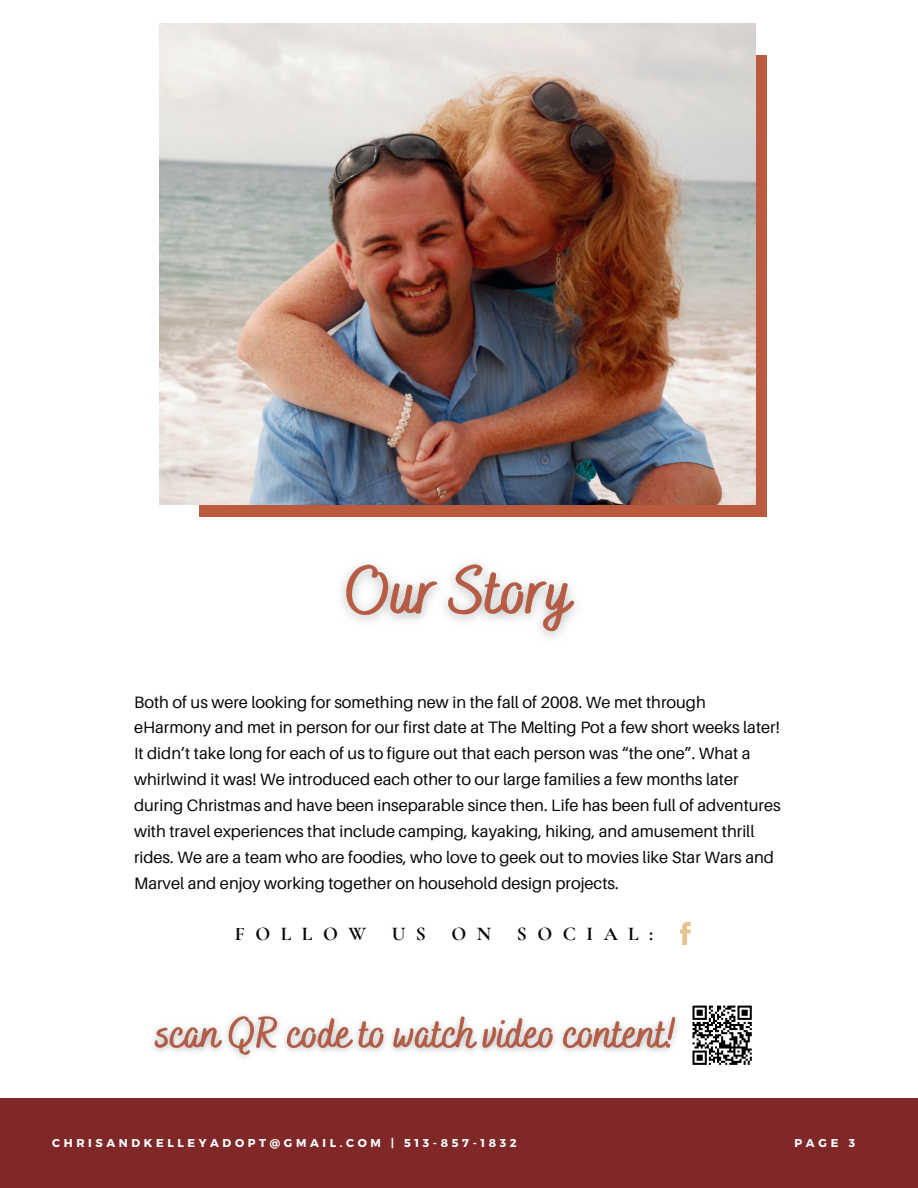
<style>
.page{position:relative;width:918px;height:1188px;background:#fff}
.page>*{position:absolute;margin:0;border:0;box-sizing:border-box;transform-origin:0 0}
.t1{font:700 19.5px "Cormorant Garamond";letter-spacing:.54em;color:#080704}
.t2{font:16.5px/25.8px "Aileron";color:#080704}
.t3{font:700 11.4px "Montserrat";letter-spacing:.32em;color:#fff}
</style>
<div class="page">
<div style="left:200px;top:56px;width:567px;height:461px;background:#ba5b40"></div>
<img style="left:159px;top:24px;width:596px;height:480px">
<svg style="left:680px;top:922px;width:11px;height:23px"></svg>
<div style="left:0;top:1099px;width:918px;height:89px;background:#7f2827"></div>
<img style="left:341px;top:563px;width:235px;height:74px">
<img style="left:153px;top:1015px;width:525px;height:43px">
<svg style="left:692px;top:1005px;width:60px;height:60px"></svg>
<p class="t2" style="left:134px;top:689px;width:648px">Both of us were looking for something new in the fall of 2008. We met through eHarmony and met in person for our first date at The Melting Pot a few short weeks later!<br>It didn’t take long for each of us to figure out that each person was “the one”. What a whirlwind it was! We introduced each other to our large families a few months later during Christmas and have been inseparable since then. Life has been full of adventures with travel experiences that include camping, kayaking, hiking, and amusement thrill rides. We are a team who are foodies, who love to geek out to movies like Star Wars and Marvel and enjoy working together on household design projects.</p>
<p class="t1" style="left:235px;top:922px;width:133px">FOLLOW</p>
<p class="t1" style="left:392px;top:922px;width:36px">U S</p>
<p class="t1" style="left:452px;top:922px;width:41px">O N</p>
<p class="t1" style="left:517px;top:922px;width:138px">SOCIAL:</p>
<p class="t3" style="left:52px;top:1136px;width:466px">CHRISANDKELLEYADOPT@GMAIL.COM | 513-857-1832</p>
<p class="t3" style="left:794px;top:1136px;width:62px">PAGE 3</p>
</div>
